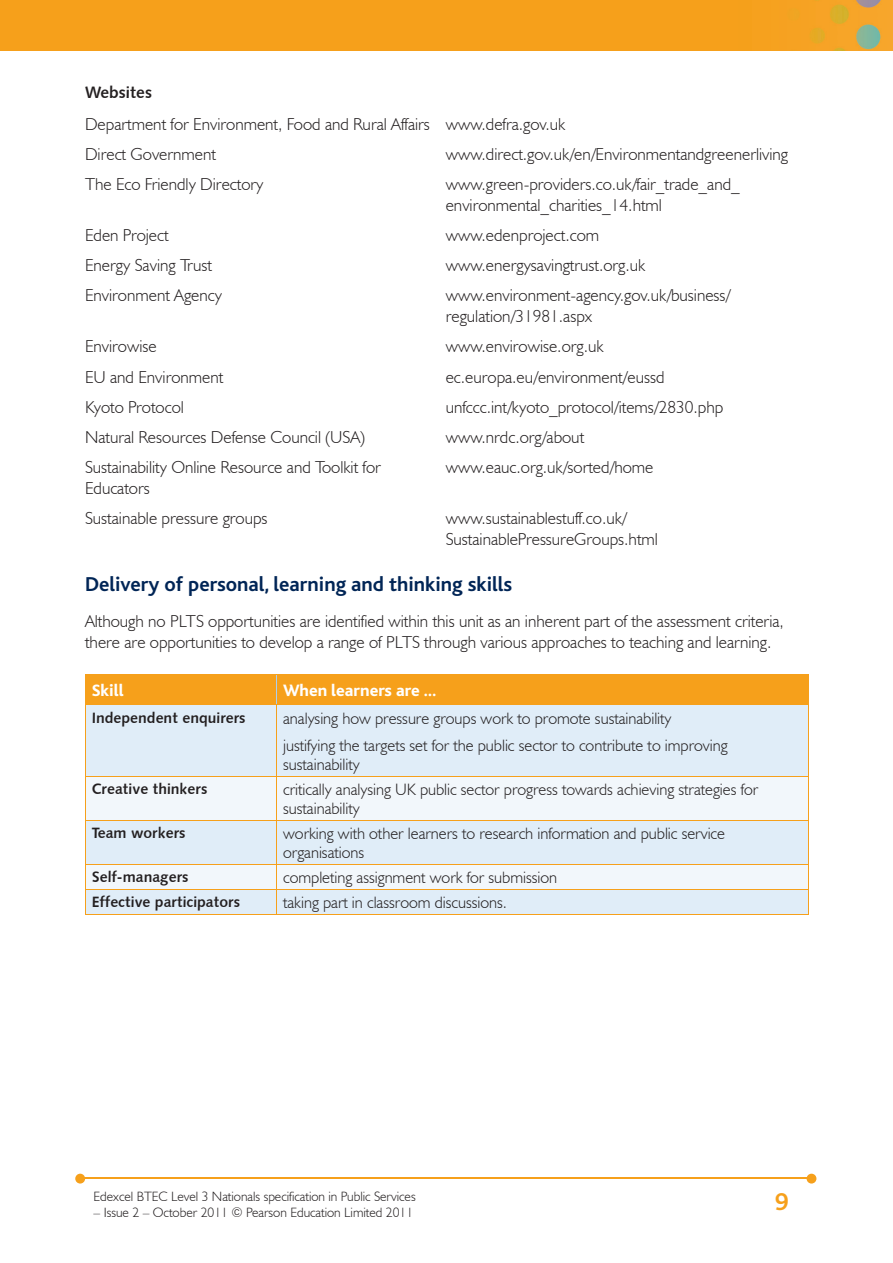
<style>
.page{position:relative;width:893px;height:1263px;background:#fff}
.page>*{position:absolute;margin:0;border:0;box-sizing:border-box;transform-origin:0 0}
.t1{font:700 25.5px "Bliss";color:#f6a01b}
.t2{font:700 21px "Bliss";color:#002556}
.t3{font:300 17.25px/21px "Humanist 521 BT";color:#231f20}
.t4{font:800 17.25px "Bliss";color:#fff}
.t5{font:300 16.5px/18.8px "Humanist 521 BT";color:#231f20}
.t6{font:16.5px "Humanist 531 BT Bold A";color:#231f20}
.t7{font:15px "Humanist 531 BT Bold A";color:#231f20}
.t8{font:300 13.5px "Humanist 521 BT";color:#231f20}
</style>
<div class="page">
<img style="left:0;top:0;width:893px;height:51px">
<hr style="left:82px;top:1178px;width:728px;height:1px;background:#f6a01b">
<svg style="left:807px;top:1174px;width:9px;height:9px"></svg>
<svg style="left:75px;top:1174px;width:10px;height:9px"></svg>
<div style="left:86px;top:705px;width:722px;height:209px;background:#e0edf8"></div>
<svg style="left:86px;top:777px;width:722px;height:112px;fill:#f2f7fb"></svg>
<div style="left:85px;top:675px;width:724px;height:29px;background:#f6a01b"></div>
<hr style="left:85px;top:674px;width:192px;height:1px;background:#f6a01b">
<hr style="left:277px;top:674px;width:532px;height:1px;background:#f6a01b">
<hr style="left:85px;top:705px;width:1px;height:71px;background:#f6a01b">
<hr style="left:85px;top:704px;width:192px;height:1px;background:#f6a01b">
<hr style="left:276px;top:705px;width:1px;height:71px;background:#f6a01b">
<hr style="left:808px;top:705px;width:1px;height:71px;background:#f6a01b">
<hr style="left:277px;top:704px;width:532px;height:1px;background:#f6a01b">
<hr style="left:85px;top:776px;width:1px;height:44px;background:#f6a01b">
<hr style="left:85px;top:776px;width:192px;height:1px;background:#f6a01b">
<hr style="left:276px;top:776px;width:1px;height:44px;background:#f6a01b">
<hr style="left:808px;top:776px;width:1px;height:44px;background:#f6a01b">
<hr style="left:277px;top:776px;width:532px;height:1px;background:#f6a01b">
<hr style="left:85px;top:820px;width:1px;height:44px;background:#f6a01b">
<hr style="left:85px;top:820px;width:192px;height:1px;background:#f6a01b">
<hr style="left:276px;top:820px;width:1px;height:44px;background:#f6a01b">
<hr style="left:808px;top:820px;width:1px;height:44px;background:#f6a01b">
<hr style="left:277px;top:820px;width:532px;height:1px;background:#f6a01b">
<hr style="left:85px;top:864px;width:192px;height:1px;background:#f6a01b">
<hr style="left:277px;top:864px;width:532px;height:1px;background:#f6a01b">
<hr style="left:85px;top:914px;width:192px;height:1px;background:#f6a01b">
<svg style="left:85px;top:865px;width:1px;height:49px"></svg>
<hr style="left:85px;top:889px;width:192px;height:1px;background:#f6a01b">
<hr style="left:277px;top:914px;width:532px;height:1px;background:#f6a01b">
<svg style="left:276px;top:865px;width:1px;height:49px"></svg>
<svg style="left:808px;top:865px;width:1px;height:49px"></svg>
<hr style="left:277px;top:889px;width:532px;height:1px;background:#f6a01b">
<p class="t6" style="left:85px;top:82px;width:69px">Websites</p>
<p class="t3" style="left:85px;top:108px;width:482px;line-height:30.2px">Department for Environment, Food and Rural Affairs www.defra.gov.uk<br>Direct Government</p>
<p class="t3" style="left:446px;top:143px;width:344px">www.direct.gov.uk/en/Environmentandgreenerliving</p>
<p class="t3" style="left:85px;top:173px;width:180px">The Eco Friendly Directory</p>
<p class="t3" style="left:446px;top:173px;width:296px">www.green-providers.co.uk/fair_trade_and_ environmental_charities_14.html</p>
<p class="t3" style="left:85px;top:224px;width:85px">Eden Project</p>
<p class="t3" style="left:446px;top:224px;width:155px">www.edenproject.com</p>
<p class="t3" style="left:85px;top:254px;width:128px">Energy Saving Trust</p>
<p class="t3" style="left:446px;top:254px;width:201px">www.energysavingtrust.org.uk</p>
<p class="t3" style="left:85px;top:285px;width:139px">Environment Agency</p>
<p class="t3" style="left:446px;top:285px;width:286px">www.environment-agency.gov.uk/business/ regulation/31981.aspx</p>
<p class="t3" style="left:85px;top:336px;width:73px">Envirowise</p>
<p class="t3" style="left:446px;top:336px;width:159px">www.envirowise.org.uk</p>
<p class="t3" style="left:85px;top:366px;width:140px">EU and Environment</p>
<p class="t3" style="left:446px;top:366px;width:220px">ec.europa.eu/environment/eussd</p>
<p class="t3" style="left:85px;top:396px;width:100px">Kyoto Protocol</p>
<p class="t3" style="left:446px;top:396px;width:279px">unfccc.int/kyoto_protocol/items/2830.php</p>
<p class="t3" style="left:85px;top:426px;width:282px">Natural Resources Defense Council (USA)</p>
<p class="t3" style="left:446px;top:426px;width:140px">www.nrdc.org/about</p>
<p class="t3" style="left:85px;top:456px;width:297px">Sustainability Online Resource and Toolkit for<br>Educators</p>
<p class="t3" style="left:446px;top:456px;width:209px">www.eauc.org.uk/sorted/home</p>
<p class="t3" style="left:85px;top:507px;width:184px">Sustainable pressure groups</p>
<p class="t3" style="left:446px;top:507px;width:214px">www.sustainablestuff.co.uk/<br>SustainablePressureGroups.html</p>
<p class="t2" style="left:85px;top:573px;width:429px">Delivery of personal, learning and thinking skills</p>
<p class="t3" style="left:85px;top:611px;width:700px">Although no PLTS opportunities are identified within this unit as an inherent part of the assessment criteria, there are opportunities to develop a range of PLTS through various approaches to teaching and learning.</p>
<p class="t4" style="left:92px;top:682px;width:33px">Skill</p>
<p class="t4" style="left:283px;top:682px;width:155px">When learners are …</p>
<p class="t7" style="left:92px;top:708px;width:155px">Independent enquirers</p>
<p class="t5" style="left:283px;top:704px;width:446px;line-height:27.3px">analysing how pressure groups work to promote sustainability justifying the targets set for the public sector to contribute to improving</p>
<p class="t5" style="left:283px;top:754px;width:78px">sustainability</p>
<p class="t7" style="left:92px;top:779px;width:117px">Creative thinkers</p>
<p class="t5" style="left:283px;top:780px;width:477px">critically analysing UK public sector progress towards achieving strategies for sustainability</p>
<p class="t7" style="left:92px;top:823px;width:95px">Team workers</p>
<p class="t5" style="left:283px;top:824px;width:444px">working with other learners to research information and public service organisations</p>
<p class="t7" style="left:92px;top:867px;width:98px">Self-managers</p>
<p class="t5" style="left:283px;top:868px;width:275px">completing assignment work for submission</p>
<p class="t7" style="left:92px;top:893px;width:150px">Effective participators</p>
<p class="t5" style="left:283px;top:893px;width:225px">taking part in classroom discussions.</p>
<p class="t8" style="left:94px;top:1188px;width:324px">Edexcel BTEC Level 3 Nationals specification in Public Services</p>
<p class="t8" style="left:94px;top:1204px;width:321px">– Issue 2 – October 2011 © Pearson Education Limited 2011</p>
<h1 class="t1" style="left:775px;top:1188px;width:15px">9</h1>
</div>
